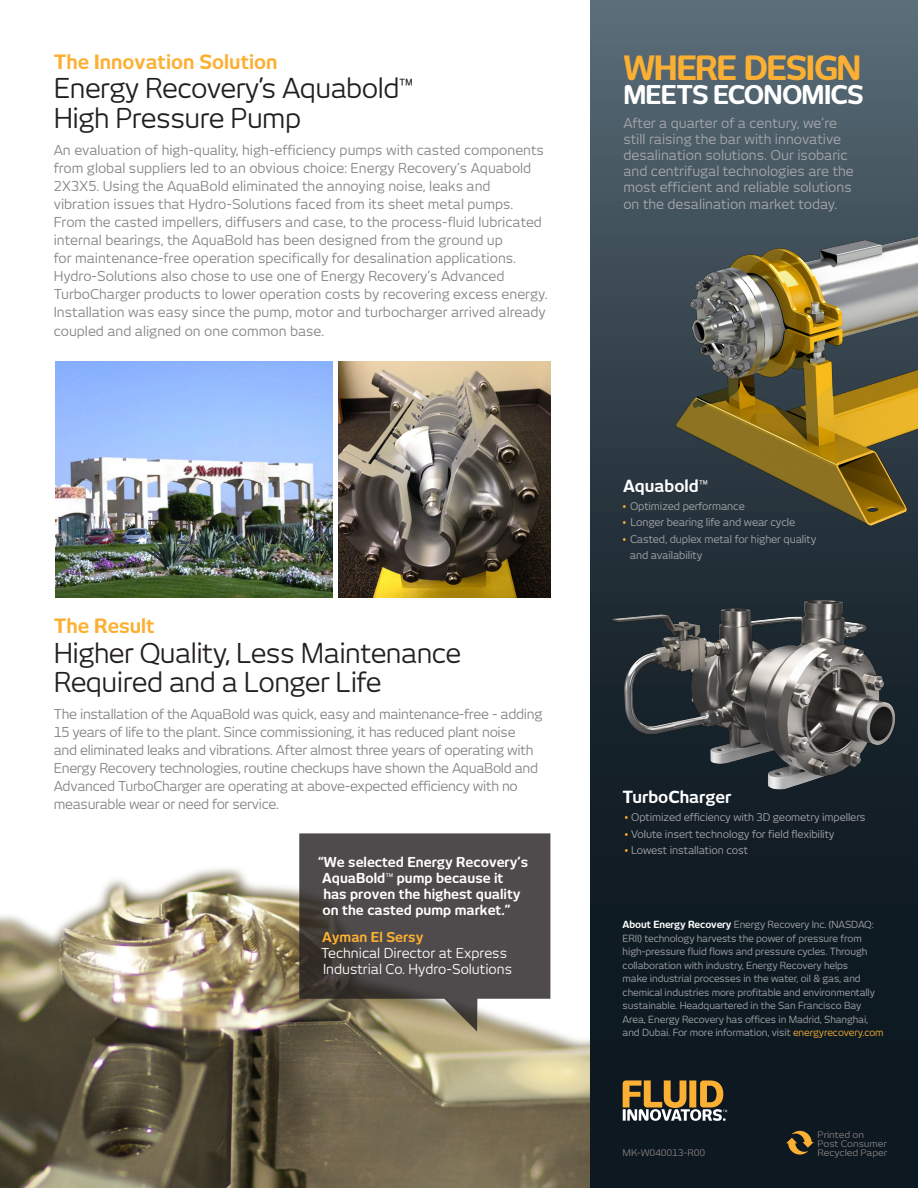
<style>
.page{position:relative;width:918px;height:1188px;background:#fff}
.page>*{position:absolute;margin:0;border:0;box-sizing:border-box;transform-origin:0 0}
.t1{font:700 33px "New June";letter-spacing:-.04em;color:#fbb033}
.t2{font:27px/29.4px "New June";letter-spacing:-.02em;color:#231f20}
.t3{font:700 25.5px "New June";letter-spacing:-.04em;color:#fff}
.t4{font:700 19.5px "New June";color:#fbb033}
.t5{font:700 16.5px "New June";color:#fff}
.t6{font:13.5px/18px "New June";color:#868382}
.t7{font:13.5px/18px "New June";letter-spacing:-.02em;color:#868382}
.t8{font:13.5px/16.2px "New June";color:#a8a9ad}
.t9{font:700 13.5px/16.2px "New June";color:#fff}
.t10{font:13.5px/16.2px "New June";color:#fff}
.t11{font:700 13.5px "New June";color:#fbb033}
.t12{font:10.5px/16.5px "New June";letter-spacing:-.01em;color:#a8a9ad}
.t13{font:9.75px/13.5px "New June";letter-spacing:-.01em;color:#a8a9ad}
.t14{font:9px "New June";letter-spacing:-.01em;color:#868382;scale:1.09 1}
.s1{color:#fbb033}
.s2{font-weight:700;color:#fff}
</style>
<div class="page">
<img style="left:1px;top:833px;width:589px;height:355px">
<svg style="left:590px;top:0;width:328px;height:1188px;background:#27343e"></svg>
<svg style="left:623px;top:1080px;width:104px;height:41px;background:#887249"></svg>
<svg style="left:786px;top:1131px;width:28px;height:24px"></svg>
<svg style="left:299px;top:833px;width:251px;height:199px;background:#5b5753"></svg>
<img style="left:670px;top:209px;width:248px;height:323px">
<img style="left:605px;top:591px;width:305px;height:214px">
<img style="left:339px;top:361px;width:211px;height:237px">
<img style="left:55px;top:361px;width:278px;height:237px">
<p class="t4" style="left:54px;top:51px;width:226px">The Innovation Solution</p>
<p class="t2" style="left:54px;top:74px;width:361px">Energy Recovery’s Aquabold<sup>™</sup></p>
<p class="t2" style="left:54px;top:103px;width:249px">High Pressure Pump</p>
<p class="t6" style="left:54px;top:141px;width:495px">An evaluation of high-quality, high-efficiency pumps with casted components from global suppliers led to an obvious choice: Energy Recovery’s Aquabold 2X3X5. Using the AquaBold eliminated the annoying noise, leaks and vibration issues that Hydro-Solutions faced from its sheet metal pumps.<br>From the casted impellers, diffusers and case, to the process-fluid lubricated internal bearings, the AquaBold has been designed from the ground up<br>for maintenance-free operation specifically for desalination applications.<br>Hydro-Solutions also chose to use one of Energy Recovery’s Advanced TurboCharger products to lower operation costs by recovering excess energy.<br>Installation was easy since the pump, motor and turbocharger arrived already</p>
<p class="t6" style="left:54px;top:322px;width:272px">coupled and aligned on one common base.</p>
<p class="t4" style="left:54px;top:615px;width:103px">The Result</p>
<p class="t2" style="left:54px;top:638px;width:409px">Higher Quality, Less Maintenance<br>Required and a Longer Life</p>
<p class="t7" style="left:54px;top:705px;width:490px">The installation of the AquaBold was quick, easy and maintenance-free - adding 15 years of life to the plant. Since commissioning, it has reduced plant noise<br>and eliminated leaks and vibrations. After almost three years of operating with Energy Recovery technologies, routine checkups have shown the AquaBold and Advanced TurboCharger are operating at above-expected efficiency with no measurable wear or need for service.</p>
<p class="t9" style="left:322px;top:853px;width:207px;text-indent:-4px">“We selected Energy Recovery’s<br>AquaBold<sup>™</sup> pump because it</p>
<p class="t9" style="left:323px;top:886px;width:199px">has proven the highest quality</p>
<p class="t9" style="left:323px;top:902px;width:190px">on the casted pump market.”</p>
<p class="t11" style="left:322px;top:929px;width:103px">Ayman El Sersy</p>
<p class="t10" style="left:321px;top:945px;width:193px">Technical Director at Express<br>Industrial Co. Hydro-Solutions</p>
<p class="t1" style="left:623px;top:48px;width:239px">WHERE DESIGN</p>
<p class="t3" style="left:623px;top:79px;width:242px">MEETS ECONOMICS</p>
<p class="t8" style="left:623px;top:114px;width:226px">After a quarter of a century, we’re still raising the bar with innovative desalination solutions. Our isobaric</p>
<p class="t8" style="left:623px;top:163px;width:232px">and centrifugal technologies are the most efficient and reliable solutions</p>
<p class="t8" style="left:623px;top:195px;width:215px">on the desalination market today.</p>
<p class="t5" style="left:623px;top:476px;width:86px">Aquabold<sup>™</sup></p>
<p class="t12" style="left:622px;top:498px;width:124px"><span class="s1">•</span> Optimized performance</p>
<p class="t12" style="left:622px;top:514px;width:175px"><span class="s1">•</span> Longer bearing life and wear cycle</p>
<p class="t12" style="left:630px;top:531px;width:188px;text-indent:-8px"><span class="s1">•</span> Casted, duplex metal for higher quality and availability</p>
<p class="t5" style="left:623px;top:788px;width:110px">TurboCharger</p>
<p class="t12" style="left:624px;top:809px;width:243px"><span class="s1">•</span> Optimized efficiency with 3D geometry impellers</p>
<p class="t12" style="left:624px;top:826px;width:212px"><span class="s1">•</span> Volute insert technology for field flexibility</p>
<p class="t12" style="left:624px;top:842px;width:125px"><span class="s1">•</span> Lowest installation cost</p>
<p class="t13" style="left:623px;top:918px;width:263px"><span class="s2">About Energy Recovery</span> Energy Recovery Inc. (NASDAQ:<br>ERII) technology harvests the power of pressure from high-pressure fluid flows and pressure cycles. Through collaboration with industry, Energy Recovery helps<br>make industrial processes in the water, oil &amp; gas, and chemical industries more profitable and environmentally sustainable. Headquartered in the San Francisco Bay Area, Energy Recovery has offices in Madrid, Shanghai, and Dubai. For more information, visit <span class="s1">energyrecovery.com</span></p>
<p class="t14" style="left:623px;top:1147px;width:77px">MK-W040013-R00</p>
<p class="t14" style="left:818px;top:1129px;width:44px">Printed on</p>
<p class="t14" style="left:818px;top:1138px;width:65px">Post Consumer</p>
<p class="t14" style="left:818px;top:1147px;width:65px">Recycled Paper</p>
</div>
